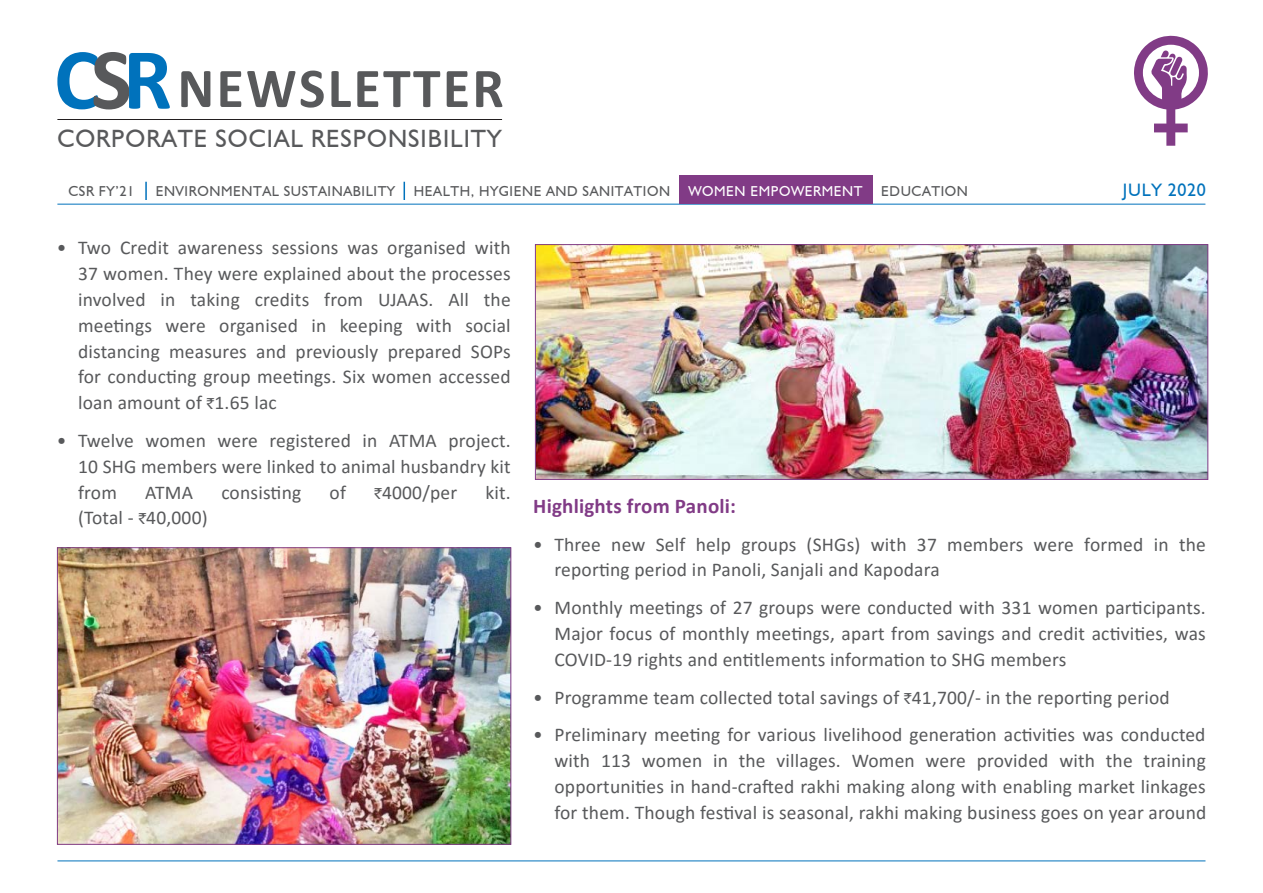
<style>
.page{position:relative;width:1263px;height:893px;background:#fff}
.page>*{position:absolute;margin:0;border:0;box-sizing:border-box;transform-origin:0 0}
.t1{font:700 56.55px "Calibri";letter-spacing:.04em;color:#58595b}
.t2{font:24.9px "Humanist 521 BT";letter-spacing:.04em;color:#58595b}
.t3{font:700 21px "Calibri";letter-spacing:.01em;color:#813b86}
.t4{font:19.5px/25.8px "Calibri";letter-spacing:.01em;color:#58595b;text-align:justify}
.t5{font:18px "Humanist 521 BT";letter-spacing:.04em;color:#0072bc}
.t6{font:14.4px "Humanist 521 BT";letter-spacing:.04em;color:#58595b}
.t7{font:14.4px "Humanist 521 BT";letter-spacing:.04em;color:#fff}
.s1{font-family:"Rupee Foradian";font-size:15px}
</style>
<div class="page">
<hr style="left:57px;top:204px;width:1148px;height:1px;background:#0072bc">
<svg style="left:57px;top:52px;width:113px;height:57px"></svg>
<hr style="left:57px;top:119px;width:445px;height:1px;background:#231f20">
<hr style="left:57px;top:860px;width:1148px;height:1px;background:#0072bc">
<svg style="left:1134px;top:36px;width:74px;height:110px"></svg>
<img style="left:59px;top:549px;width:450px;height:294px">
<div style="left:57px;top:547px;width:454px;height:298px;border:1px solid #813b86"></div>
<img style="left:537px;top:246px;width:669px;height:232px">
<div style="left:535px;top:244px;width:673px;height:236px;border:1px solid #813b86"></div>
<div style="left:679px;top:176px;width:193px;height:28px;background:#813b86"></div>
<svg style="left:403px;top:182px;width:2px;height:18px"></svg>
<svg style="left:145px;top:182px;width:2px;height:18px"></svg>
<h1 class="t1" style="left:177px;top:48px;width:328px">NEWSLETTER</h1>
<p class="t2" style="left:57px;top:123px;width:445px">CORPORATE SOCIAL RESPONSIBILITY</p>
<p class="t6" style="left:69px;top:182px;width:67px">CSR FY’21</p>
<p class="t6" style="left:156px;top:182px;width:241px">ENVIRONMENTAL SUSTAINABILITY</p>
<p class="t6" style="left:414px;top:182px;width:258px">HEALTH, HYGIENE AND SANITATION</p>
<p class="t7" style="left:688px;top:182px;width:176px">WOMEN EMPOWERMENT</p>
<p class="t6" style="left:881px;top:182px;width:88px">EDUCATION</p>
<p class="t5" style="left:1123px;top:179px;width:85px">JULY 2020</p>
<p class="t4" style="left:78px;top:235px;width:434px;text-indent:-21px">• Two Credit awareness sessions was organised with 37 women. They were explained about the processes involved in taking credits from UJAAS. All the meetings were organised in keeping with social distancing measures and previously prepared SOPs for conducting group meetings. Six women accessed loan amount of <span class="s1">`</span>1.65 lac</p>
<p class="t4" style="left:78px;top:427px;width:434px;text-indent:-21px">• Twelve women were registered in ATMA project.<br>10 SHG members were linked to animal husbandry kit from</p>
<p class="t4" style="left:145px;top:479px;width:49px">ATMA</p>
<p class="t4" style="left:221px;top:479px;width:81px">consisting</p>
<p class="t4" style="left:330px;top:479px;width:18px">of</p>
<p class="t4" style="left:374px;top:479px;width:84px"><span class="s1">`</span>4000/per</p>
<p class="t4" style="left:485px;top:479px;width:27px">kit.</p>
<p class="t4" style="left:78px;top:505px;width:131px">(Total - <span class="s1">`</span>40,000)</p>
<p class="t3" style="left:533px;top:491px;width:204px">Highlights from Panoli:</p>
<p class="t4" style="left:554px;top:531px;width:653px;text-indent:-21px">• Three new Self help groups (SHGs) with 37 members were formed in the reporting period in Panoli, Sanjali and Kapodara</p>
<p class="t4" style="left:554px;top:594px;width:653px;text-indent:-21px">• Monthly meetings of 27 groups were conducted with 331 women participants.<br>Major focus of monthly meetings, apart from savings and credit activities, was COVID-19 rights and entitlements information to SHG members</p>
<p class="t4" style="left:533px;top:684px;width:638px">• Programme team collected total savings of <span class="s1">`</span>41,700/- in the reporting period</p>
<p class="t4" style="left:554px;top:721px;width:653px;text-indent:-21px">• Preliminary meeting for various livelihood generation activities was conducted with 113 women in the villages. Women were provided with the training opportunities in hand-crafted rakhi making along with enabling market linkages for them. Though festival is seasonal, rakhi making business goes on year around</p>
</div>
